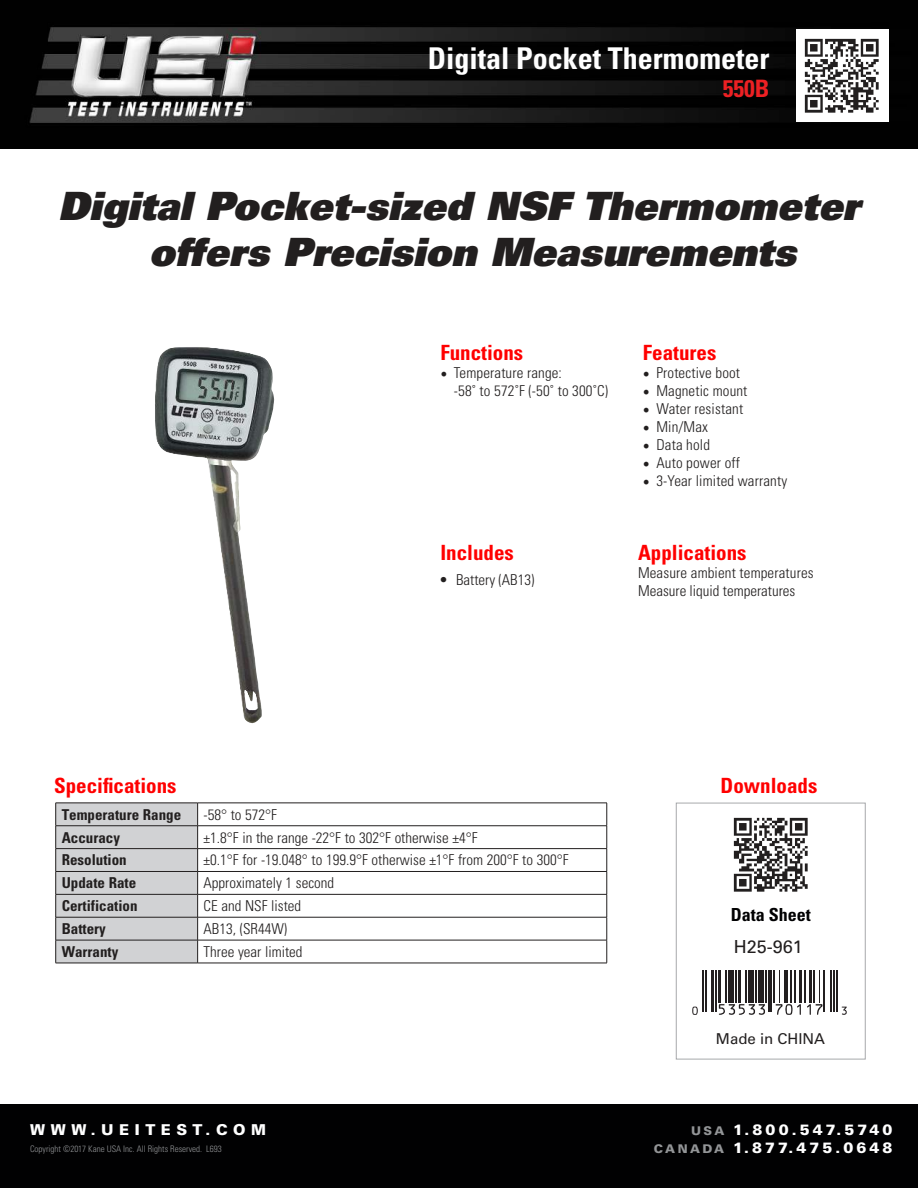
<style>
.page{position:relative;width:918px;height:1188px;background:#fff}
.page>*{position:absolute;margin:0;border:0;box-sizing:border-box;transform-origin:0 0}
.t1{font:39px/46.8px "Univers LT Std X Black Obl";color:#221f1f}
.t2{font:700 condensed 30px "Univers LT Std";color:#fff}
.t3{font:700 condensed 24px "Univers LT Std";color:#ed2023}
.t4{font:700 condensed 21px "Univers LT Std";color:#f00}
.t5{font:700 condensed 18px "Univers LT Std";color:#010102}
.t6{font:18px "Univers LT Std";color:#221f1f}
.t7{font:300 condensed 15px/18px "Univers LT Std";color:#221f1f}
.t8{font:700 condensed 15px "Univers LT Std";color:#221f1f}
.t9{font:900 15px/18px "Univers LT Std";letter-spacing:.2em;color:#fff;text-align:right}
.t10{font:900 15px "Univers LT Std";letter-spacing:.37em;color:#fff}
.t11{font:15px "Univers LT Std";color:#221f1f}
.t12{font:300 condensed 9px "Univers LT Std";color:#939597}
.s1{font-family:"Minion Pro";font-weight:400;font-stretch:normal;font-size:18px}
.s2{font-weight:700}
.s3{font-size:12px;color:#939597}
</style>
<div class="page">
<div style="left:0;top:1104px;width:918px;height:84px;background:#010102"></div>
<img style="left:0;top:0;width:918px;height:148px">
<img style="left:796px;top:29px;width:93px;height:93px">
<img style="left:155px;top:347px;width:119px;height:377px">
<div style="left:676px;top:803px;width:190px;height:256px;border:1px solid #a7a9ab"></div>
<svg style="left:693px;top:970px;width:154px;height:45px"></svg>
<hr style="left:702px;top:911px;width:2px;height:101px;background:#231f20">
<hr style="left:705px;top:911px;width:1px;height:101px;background:#231f20">
<hr style="left:711px;top:911px;width:3px;height:101px;background:#231f20">
<hr style="left:715px;top:911px;width:1px;height:101px;background:#231f20">
<hr style="left:718px;top:911px;width:3px;height:92px;background:#231f20">
<hr style="left:725px;top:911px;width:1px;height:92px;background:#231f20">
<div style="left:728px;top:911px;width:5px;height:92px;background:#231f20"></div>
<hr style="left:735px;top:911px;width:1px;height:92px;background:#231f20">
<hr style="left:738px;top:911px;width:3px;height:92px;background:#231f20">
<hr style="left:745px;top:911px;width:1px;height:92px;background:#231f20">
<div style="left:748px;top:911px;width:5px;height:92px;background:#231f20"></div>
<hr style="left:755px;top:911px;width:1px;height:92px;background:#231f20">
<div style="left:758px;top:911px;width:5px;height:92px;background:#231f20"></div>
<hr style="left:765px;top:911px;width:1px;height:92px;background:#231f20">
<hr style="left:768px;top:911px;width:1px;height:101px;background:#231f20">
<hr style="left:771px;top:911px;width:1px;height:101px;background:#231f20">
<hr style="left:774px;top:911px;width:1px;height:92px;background:#231f20">
<hr style="left:775px;top:911px;width:1px;height:92px;background:#fff">
<hr style="left:779px;top:911px;width:2px;height:92px;background:#231f20">
<hr style="left:781px;top:911px;width:1px;height:92px;background:#fff">
<hr style="left:784px;top:911px;width:4px;height:92px;background:#231f20">
<hr style="left:791px;top:911px;width:1px;height:92px;background:#231f20">
<hr style="left:794px;top:911px;width:2px;height:92px;background:#231f20">
<hr style="left:797px;top:911px;width:1px;height:92px;background:#fff">
<hr style="left:799px;top:911px;width:3px;height:92px;background:#231f20">
<hr style="left:802px;top:911px;width:2px;height:92px;background:#fff">
<hr style="left:804px;top:911px;width:2px;height:92px;background:#231f20">
<hr style="left:807px;top:911px;width:1px;height:92px;background:#fff">
<hr style="left:809px;top:911px;width:3px;height:92px;background:#231f20">
<hr style="left:812px;top:911px;width:2px;height:92px;background:#fff">
<hr style="left:814px;top:911px;width:1px;height:92px;background:#231f20">
<hr style="left:815px;top:911px;width:1px;height:92px;background:#fff">
<hr style="left:819px;top:911px;width:2px;height:92px;background:#231f20">
<hr style="left:821px;top:911px;width:1px;height:92px;background:#fff">
<hr style="left:824px;top:911px;width:1px;height:101px;background:#231f20">
<hr style="left:831px;top:911px;width:1px;height:101px;background:#231f20">
<hr style="left:834px;top:911px;width:1px;height:101px;background:#231f20">
<hr style="left:837px;top:911px;width:1px;height:101px;background:#231f20">
<svg style="left:692px;top:1007px;width:6px;height:8px"></svg>
<svg style="left:719px;top:1004px;width:46px;height:11px"></svg>
<svg style="left:775px;top:1004px;width:26px;height:11px"></svg>
<svg style="left:807px;top:1004px;width:16px;height:11px"></svg>
<svg style="left:842px;top:1007px;width:5px;height:8px"></svg>
<div style="left:681px;top:861px;width:181px;height:109px;background:#fff"></div>
<img style="left:733px;top:817px;width:75px;height:75px">
<hr style="left:198px;top:803px;width:409px;height:1px;background:#221f1f">
<hr style="left:198px;top:825px;width:409px;height:1px;background:#221f1f">
<hr style="left:198px;top:848px;width:409px;height:1px;background:#221f1f">
<hr style="left:198px;top:871px;width:409px;height:1px;background:#221f1f">
<hr style="left:198px;top:894px;width:409px;height:1px;background:#221f1f">
<hr style="left:198px;top:917px;width:409px;height:1px;background:#221f1f">
<hr style="left:198px;top:940px;width:409px;height:1px;background:#221f1f">
<svg style="left:55px;top:803px;width:143px;height:160px;background:#c7c8c9"></svg>
<svg style="left:607px;top:803px;width:1px;height:160px"></svg>
<hr style="left:56px;top:963px;width:142px;height:1px;background:#221f1f">
<hr style="left:198px;top:963px;width:409px;height:1px;background:#221f1f">
<h2 class="t2" style="left:428px;top:46px;width:343px">Digital Pocket Thermometer</h2>
<h3 class="t3" style="left:723px;top:80px;width:48px">550B</h3>
<h1 class="t1" style="left:149px;top:186px;width:713px;text-indent:-91px">Digital Pocket-sized NSF Thermometer offers Precision Measurements</h1>
<h3 class="t4" style="left:440px;top:344px;width:84px">Functions</h3>
<p class="t7" style="left:454px;top:365px;width:156px;text-indent:-14px"><span class="s1">•</span> Temperature range:<br>-58˚ to 572˚F (-50˚ to 300˚C)</p>
<h3 class="t4" style="left:440px;top:545px;width:75px">Includes</h3>
<p class="t7" style="left:440px;top:572px;width:95px"><span class="s2">•</span> Battery (AB13)</p>
<h3 class="t4" style="left:643px;top:344px;width:75px">Features</h3>
<p class="t7" style="left:643px;top:365px;width:99px"><span class="s1">•</span> Protective boot</p>
<p class="t7" style="left:643px;top:383px;width:106px"><span class="s1">•</span> Magnetic mount</p>
<p class="t7" style="left:643px;top:401px;width:102px"><span class="s1">•</span> Water resistant</p>
<p class="t7" style="left:643px;top:419px;width:67px"><span class="s1">•</span> Min/Max</p>
<p class="t7" style="left:643px;top:437px;width:69px"><span class="s1">•</span> Data hold</p>
<p class="t7" style="left:643px;top:455px;width:99px"><span class="s1">•</span> Auto power off</p>
<p class="t7" style="left:643px;top:473px;width:146px"><span class="s1">•</span> 3-Year limited warranty</p>
<h3 class="t4" style="left:638px;top:545px;width:110px">Applications</h3>
<p class="t7" style="left:638px;top:565px;width:177px">Measure ambient temperatures<br>Measure liquid temperatures</p>
<h3 class="t4" style="left:54px;top:777px;width:124px">Specifications</h3>
<p class="t8" style="left:62px;top:809px;width:121px">Temperature Range</p>
<p class="t7" style="left:204px;top:807px;width:75px">-58° to 572°F</p>
<p class="t8" style="left:62px;top:832px;width:60px">Accuracy</p>
<p class="t7" style="left:204px;top:830px;width:275px">±1.8°F in the range -22°F to 302°F otherwise ±4°F</p>
<p class="t8" style="left:62px;top:854px;width:67px">Resolution</p>
<p class="t7" style="left:204px;top:852px;width:366px">±0.1°F for -19.048° to 199.9°F otherwise ±1°F from 200°F to 300°F</p>
<p class="t8" style="left:62px;top:877px;width:76px">Update Rate</p>
<p class="t7" style="left:204px;top:875px;width:132px">Approximately 1 second</p>
<p class="t8" style="left:62px;top:900px;width:77px">Certification</p>
<p class="t7" style="left:204px;top:898px;width:99px">CE and NSF listed</p>
<p class="t8" style="left:62px;top:923px;width:46px">Battery</p>
<p class="t7" style="left:204px;top:921px;width:85px">AB13, (SR44W)</p>
<p class="t8" style="left:62px;top:946px;width:58px">Warranty</p>
<p class="t7" style="left:204px;top:944px;width:100px">Three year limited</p>
<h3 class="t4" style="left:721px;top:777px;width:98px">Downloads</h3>
<p class="t5" style="left:731px;top:908px;width:82px">Data Sheet</p>
<p class="t6" style="left:734px;top:936px;width:71px">H25-961</p>
<p class="t11" style="left:716px;top:1030px;width:111px">Made in CHINA</p>
<p class="t10" style="left:30px;top:1121px;width:237px">WWW.UEITEST.COM</p>
<p class="t9" style="left:654px;top:1121px;width:240px"><span class="s3">USA</span> 1.800.547.5740<br><span class="s3">CANADA</span> 1.877.475.0648</p>
<p class="t12" style="left:30px;top:1145px;width:193px">Copyright ©2017 Kane USA Inc. All Rights Reserved. L693</p>
</div>
